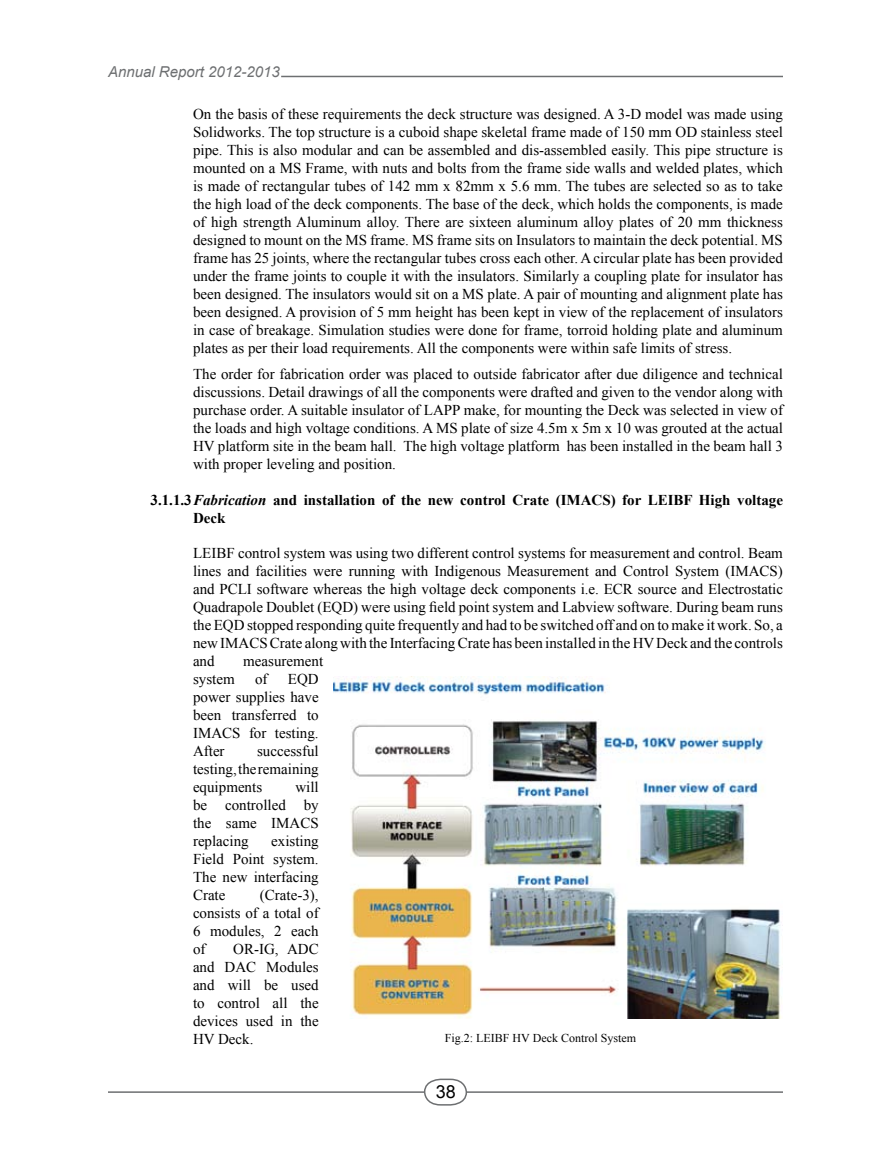
<style>
.page{position:relative;width:891px;height:1161px;background:#fff}
.page>*{position:absolute;margin:0;border:0;box-sizing:border-box;transform-origin:0 0}
.t1{font:18px "Arial";color:#000}
.t2{font:15px/18px "Times New Roman";color:#000;text-align:justify}
.t3{font:700 15px/18px "Times New Roman";color:#000}
.t4{font:italic 15px "Arial";color:#6d6f71}
.t5{font:12px "Times New Roman";color:#000}
.s1{font-style:italic}
</style>
<div class="page">
<hr style="left:281px;top:76px;width:502px;height:1px;background:#6d6f71">
<hr style="left:108px;top:1091px;width:675px;height:2px;background:#6d6f71">
<svg style="left:423px;top:1078px;width:45px;height:28px"></svg>
<img style="left:334px;top:677px;width:449px;height:341px">
<p class="t4" style="left:108px;top:62px;width:173px">Annual Report 2012-2013</p>
<p class="t2" style="left:193px;top:104px;width:591px">On the basis of these requirements the deck structure was designed. A 3-D model was made using Solidworks. The top structure is a cuboid shape skeletal frame made of 150 mm OD stainless steel pipe. This is also modular and can be assembled and dis-assembled easily. This pipe structure is mounted on a MS Frame, with nuts and bolts from the frame side walls and welded plates, which is made of rectangular tubes of 142 mm x 82mm x 5.6 mm. The tubes are selected so as to take the high load of the deck components. The base of the deck, which holds the components, is made of high strength Aluminum alloy. There are sixteen aluminum alloy plates of 20 mm thickness designed to mount on the MS frame. MS frame sits on Insulators to maintain the deck potential. MS frame has 25 joints, where the rectangular tubes cross each other. A circular plate has been provided under the frame joints to couple it with the insulators. Similarly a coupling plate for insulator has been designed. The insulators would sit on a MS plate. A pair of mounting and alignment plate has been designed. A provision of 5 mm height has been kept in view of the replacement of insulators in case of breakage. Simulation studies were done for frame, torroid holding plate and aluminum plates as per their load requirements. All the components were within safe limits of stress.</p>
<p class="t2" style="left:193px;top:365px;width:591px">The order for fabrication order was placed to outside fabricator after due diligence and technical discussions. Detail drawings of all the components were drafted and given to the vendor along with purchase order. A suitable insulator of LAPP make, for mounting the Deck was selected in view of the loads and high voltage conditions. A MS plate of size 4.5m x 5m x 10 was grouted at the actual HV platform site in the beam hall. The high voltage platform has been installed in the beam hall 3 with proper leveling and position.</p>
<p class="t3" style="left:193px;top:491px;width:591px;text-indent:-43px">3.1.1.3<span class="s1">Fabrication</span> and installation of the new control Crate (IMACS) for LEIBF High voltage<br>Deck</p>
<p class="t2" style="left:193px;top:544px;width:592px">LEIBF control system was using two different control systems for measurement and control. Beam lines and facilities were running with Indigenous Measurement and Control System (IMACS) and PCLI software whereas the high voltage deck components i.e. ECR source and Electrostatic Quadrapole Doublet (EQD) were using field point system and Labview software. During beam runs the EQD stopped responding quite frequently and had to be switched off and on to make it work. So, a new IMACS Crate along with the Interfacing Crate has been installed in the HV Deck and the controls and</p>
<p class="t2" style="left:243px;top:652px;width:81px">measurement</p>
<p class="t2" style="left:193px;top:670px;width:43px">system</p>
<p class="t2" style="left:255px;top:670px;width:14px">of</p>
<p class="t2" style="left:193px;top:670px;width:127px;text-indent:95px">EQD power supplies have been transferred to IMACS for testing.<br>After</p>
<p class="t2" style="left:193px;top:742px;width:127px;text-indent:64px">successful testing, the remaining equipments</p>
<p class="t2" style="left:193px;top:778px;width:127px;text-indent:102px">will be controlled by the same IMACS replacing</p>
<p class="t2" style="left:193px;top:832px;width:127px;text-indent:78px">existing Field Point system.<br>The new interfacing Crate</p>
<p class="t2" style="left:193px;top:886px;width:127px;text-indent:67px">(Crate-3), consists of a total of 6 modules, 2 each of</p>
<p class="t2" style="left:193px;top:940px;width:127px;text-indent:40px">OR-IG, ADC and DAC Modules and will be used to control all the devices used in the HV Deck.</p>
<p class="t5" style="left:445px;top:1030px;width:193px">Fig.2: LEIBF HV Deck Control System</p>
<p class="t1" style="left:436px;top:1080px;width:22px">38</p>
</div>
